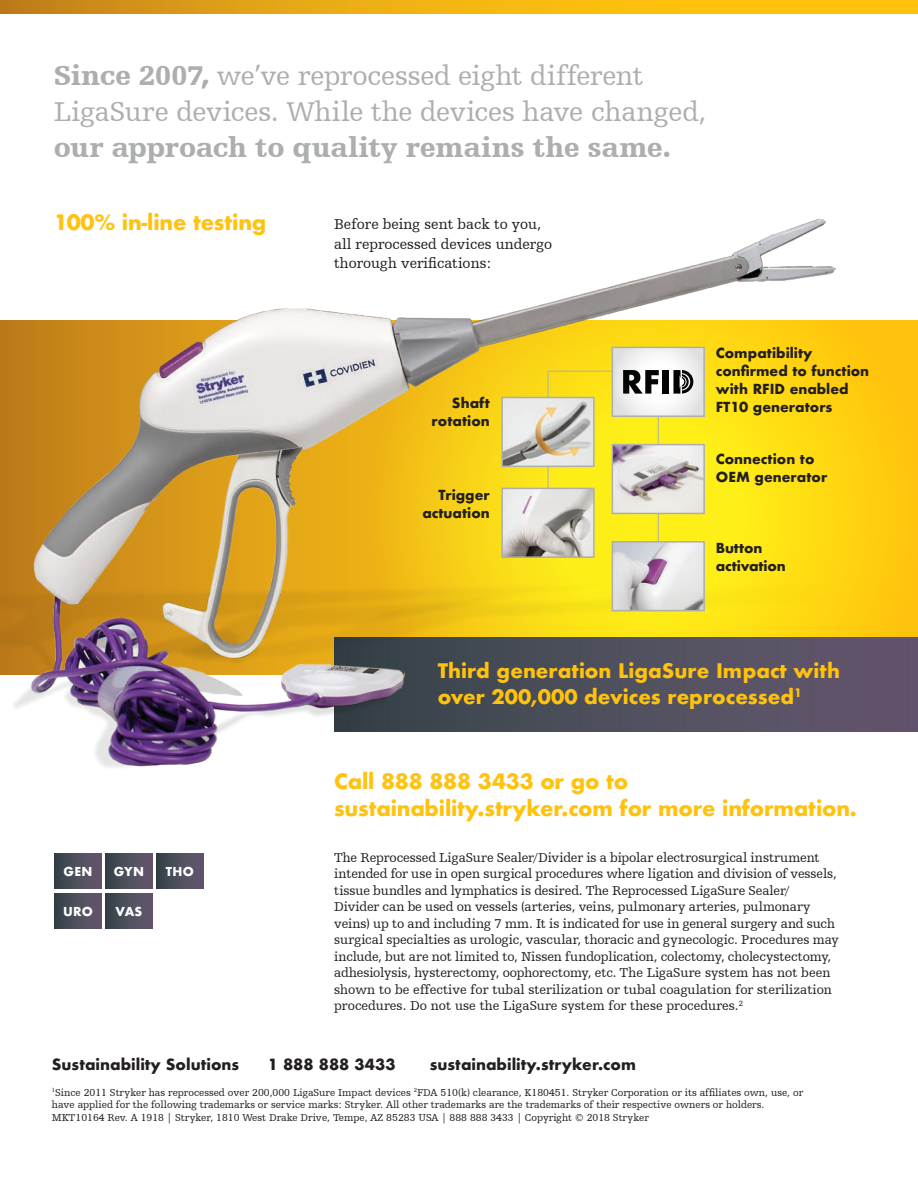
<style>
.page{position:relative;width:918px;height:1188px;background:#fff}
.page>*{position:absolute;margin:0;border:0;box-sizing:border-box;transform-origin:0 0}
.t1{font:28.5px/36px "Humanist Slabserif 712 BT";letter-spacing:-.005em;color:#acafae}
.t2{font:700 20.7px/27px "Futura";letter-spacing:-.01em;color:#ffc20d}
.t3{font:700 19.5px/25.5px "Futura";color:#ffc20d}
.t4{font:15px/19.5px "Humanist Slabserif 712 BT";color:#231f20}
.t5{font:700 15px "Futura";color:#231f20}
.t6{font:13.5px/16.5px "Humanist Slabserif 712 BT";letter-spacing:-.005em;color:#231f20}
.t7{font:700 13.5px/18px "Futura";color:#231f20}
.t8{font:700 12px "Futura";letter-spacing:.025em;color:#fff}
.t9{font:10.5px/12.6px "Humanist Slabserif 712 BT";color:#231f20}
.s1{font-weight:900}
</style>
<div class="page">
<div style="left:889px;top:321px;width:29px;height:317px;background:#ffc40d"></div>
<svg style="left:0;top:0;width:918px;height:14px"></svg>
<div style="left:54px;top:893px;width:48px;height:36px;background:linear-gradient(to right,#354348,#66576f)"></div>
<div style="left:105px;top:893px;width:48px;height:36px;background:linear-gradient(to right,#354348,#66576f)"></div>
<div style="left:105px;top:853px;width:48px;height:36px;background:linear-gradient(to right,#354348,#66576f)"></div>
<div style="left:156px;top:853px;width:48px;height:36px;background:linear-gradient(to right,#354348,#66576f)"></div>
<div style="left:54px;top:853px;width:48px;height:36px;background:linear-gradient(to right,#354348,#66576f)"></div>
<div style="left:334px;top:638px;width:584px;height:93px;background:#61526b"></div>
<img style="left:0;top:218px;width:889px;height:550px">
<img style="left:504px;top:400px;width:88px;height:64px">
<div style="left:501px;top:397px;width:94px;height:70px;border:2px solid #acafae"></div>
<img style="left:504px;top:491px;width:88px;height:64px">
<div style="left:501px;top:488px;width:94px;height:70px;border:2px solid #acafae"></div>
<img style="left:615px;top:544px;width:87px;height:64px">
<div style="left:612px;top:541px;width:93px;height:70px;border:2px solid #acafae"></div>
<img style="left:615px;top:447px;width:87px;height:64px">
<div style="left:612px;top:444px;width:93px;height:70px;border:2px solid #acafae"></div>
<svg style="left:615px;top:350px;width:87px;height:64px"></svg>
<svg style="left:623px;top:370px;width:36px;height:24px"></svg>
<div style="left:662px;top:370px;width:7px;height:24px;background:#020304"></div>
<svg style="left:673px;top:370px;width:20px;height:24px"></svg>
<div style="left:612px;top:347px;width:93px;height:70px;border:2px solid #acafae"></div>
<p class="t1" style="left:54px;top:57px;width:654px"><span class="s1">Since 2007,</span> we’ve reprocessed eight different<br>LigaSure devices. While the devices have changed, <span class="s1">our approach to quality remains the same.</span></p>
<p class="t2" style="left:54px;top:208px;width:214px">100% in-line testing</p>
<p class="t8" style="left:64px;top:863px;width:30px">GEN</p>
<p class="t8" style="left:114px;top:863px;width:32px">GYN</p>
<p class="t8" style="left:166px;top:863px;width:30px">THO</p>
<p class="t8" style="left:63px;top:903px;width:31px">URO</p>
<p class="t8" style="left:116px;top:903px;width:28px">VAS</p>
<p class="t4" style="left:334px;top:215px;width:219px">Before being sent back to you, all reprocessed devices undergo thorough verifications:</p>
<p class="t7" style="left:432px;top:394px;width:60px;text-align:right">Shaft rotation</p>
<p class="t7" style="left:422px;top:486px;width:69px;text-align:right">Trigger actuation</p>
<p class="t7" style="left:716px;top:344px;width:155px">Compatibility confirmed to function with RFID enabled<br>FT10 generators</p>
<p class="t7" style="left:716px;top:450px;width:113px">Connection to<br>OEM generator</p>
<p class="t7" style="left:716px;top:539px;width:72px">Button activation</p>
<p class="t3" style="left:438px;top:658px;width:404px">Third generation LigaSure Impact with over 200,000 devices reprocessed<sup>1</sup></p>
<p class="t2" style="left:334px;top:767px;width:524px">Call 888 888 3433 or go to sustainability.stryker.com for more information.</p>
<p class="t6" style="left:334px;top:849px;width:506px">The Reprocessed LigaSure Sealer/Divider is a bipolar electrosurgical instrument intended for use in open surgical procedures where ligation and division of vessels, tissue bundles and lymphatics is desired. The Reprocessed LigaSure Sealer/<br>Divider can be used on vessels (arteries, veins, pulmonary arteries, pulmonary veins) up to and including 7 mm. It is indicated for use in general surgery and such surgical specialties as urologic, vascular, thoracic and gynecologic. Procedures may include, but are not limited to, Nissen fundoplication, colectomy, cholecystectomy, adhesiolysis, hysterectomy, oophorectomy, etc. The LigaSure system has not been shown to be effective for tubal sterilization or tubal coagulation for sterilization procedures. Do not use the LigaSure system for these procedures.<sup>2</sup></p>
<p class="t5" style="left:52px;top:1053px;width:189px">Sustainability Solutions</p>
<p class="t5" style="left:268px;top:1053px;width:129px">1 888 888 3433</p>
<p class="t5" style="left:430px;top:1053px;width:208px">sustainability.stryker.com</p>
<p class="t9" style="left:52px;top:1086px;width:753px"><sup>1</sup>Since 2011 Stryker has reprocessed over 200,000 LigaSure Impact devices <sup>2</sup>FDA 510(k) clearance, K180451. Stryker Corporation or its affiliates own, use, or have applied for the following trademarks or service marks: Stryker. All other trademarks are the trademarks of their respective owners or holders.<br>MKT10164 Rev. A 1918 | Stryker, 1810 West Drake Drive, Tempe, AZ 85283 USA | 888 888 3433 | Copyright © 2018 Stryker</p>
</div>
